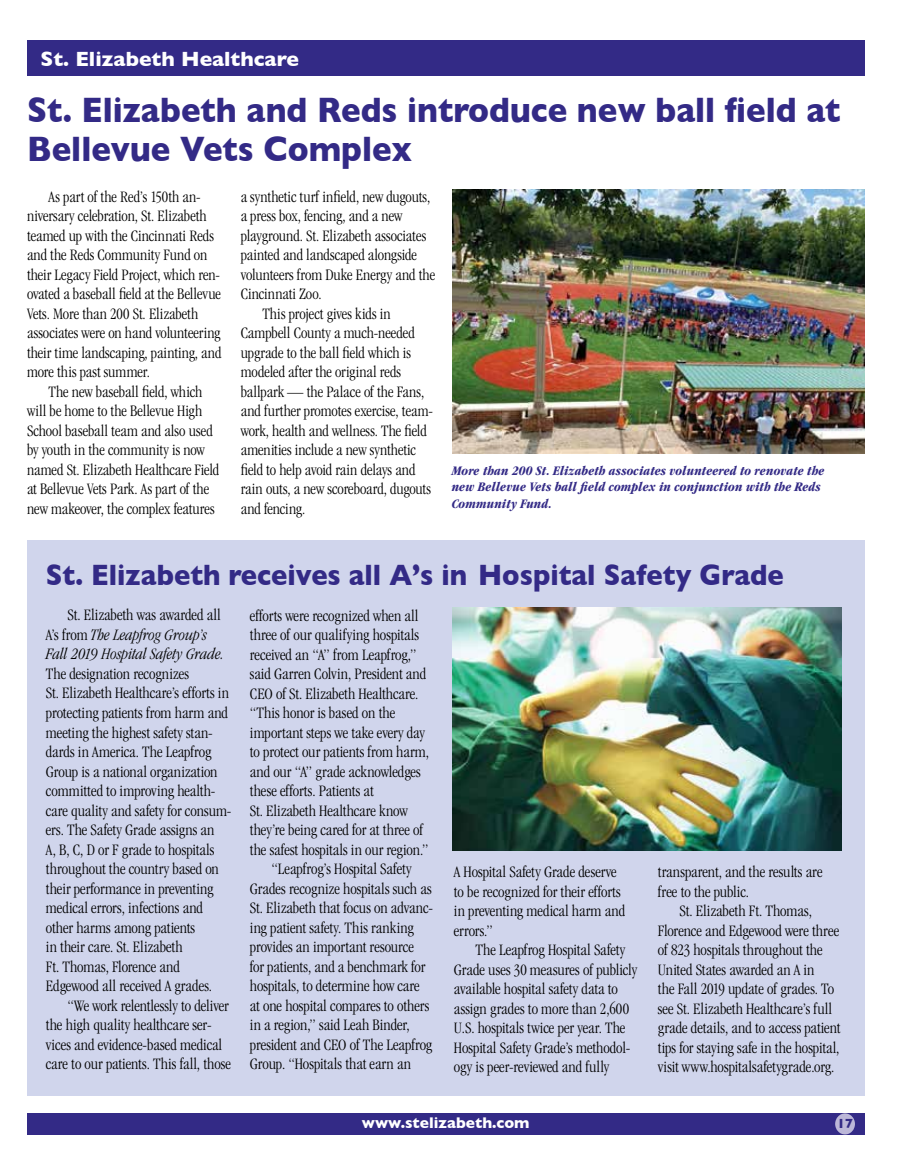
<style>
.page{position:relative;width:905px;height:1175px;background:#fff}
.page>*{position:absolute;margin:0;border:0;box-sizing:border-box;transform-origin:0 0}
.t1{font:700 36px/39px "Gill Sans";color:#332a86;scale:.91 1}
.t2{font:700 30px "Gill Sans";color:#332a86;scale:.91 1}
.t3{font:700 21px "Gill Sans";color:#fff}
.t4{font:300 condensed 16.5px/19.5px "Garamond";color:#000}
.t5{font:italic 300 condensed 16.5px/19.5px "Garamond";letter-spacing:.005em;color:#000}
.t6{font:700 15.75px "Gill Sans";color:#fff}
.t7{font:italic 700 condensed 13.5px/16.5px "Garamond";letter-spacing:.005em;color:#332a86}
.t8{font:700 13.5px "Gill Sans";color:#332a86}
.s1{font-style:normal}
</style>
<div class="page">
<div style="left:27px;top:540px;width:837px;height:555px;background:#d0d5ec"></div>
<div style="left:27px;top:1113px;width:837px;height:21px;background:#332a86"></div>
<div style="left:835px;top:1113px;width:20px;height:21px;background:#bcb7d8;border-radius:50%"></div>
<div style="left:27px;top:40px;width:837px;height:36px;background:#332a86"></div>
<img style="left:453px;top:189px;width:411px;height:265px">
<img style="left:453px;top:608px;width:388px;height:242px">
<p class="t3" style="left:41px;top:42px;width:260px">St. Elizabeth Healthcare</p>
<h1 class="t1" style="left:27px;top:89px;width:895px">St. Elizabeth and Reds introduce new ball field at<br>Bellevue Vets Complex</h1>
<p class="t4" style="left:27px;top:187px;width:196px;text-indent:22px">As part of the Red’s 150th an&shy;niversary celebration, St. Elizabeth teamed up with the Cincinnati Reds and the Reds Community Fund on their Legacy Field Project, which ren&shy;ovated a baseball field at the Bellevue Vets. More than 200 St. Elizabeth associates were on hand volunteering their time landscaping, painting, and more this past summer.</p>
<p class="t4" style="left:27px;top:382px;width:194px;text-indent:22px">The new baseball field, which will be home to the Bellevue High School baseball team and also used by youth in the community is now named St. Elizabeth Healthcare Field at Bellevue Vets Park. As part of the new makeover, the complex features</p>
<p class="t4" style="left:241px;top:187px;width:191px">a synthetic turf infield, new dugouts,</p>
<p class="t4" style="left:241px;top:206px;width:163px">a press box, fencing, and a new</p>
<p class="t4" style="left:241px;top:226px;width:187px">playground. St. Elizabeth associates</p>
<p class="t4" style="left:241px;top:245px;width:178px">painted and landscaped alongside</p>
<p class="t4" style="left:241px;top:265px;width:196px">volunteers from Duke Energy and the</p>
<p class="t4" style="left:241px;top:284px;width:82px">Cincinnati Zoo.</p>
<p class="t4" style="left:262px;top:304px;width:130px">This project gives kids in</p>
<p class="t4" style="left:241px;top:323px;width:175px">Campbell County a much-needed</p>
<p class="t4" style="left:241px;top:343px;width:172px">upgrade to the ball field which is</p>
<p class="t4" style="left:241px;top:362px;width:162px">modeled after the original reds</p>
<p class="t4" style="left:241px;top:382px;width:185px">ballpark — the Palace of the Fans,</p>
<p class="t4" style="left:241px;top:401px;width:194px">and further promotes exercise, team-</p>
<p class="t4" style="left:241px;top:421px;width:187px">work, health and wellness. The field</p>
<p class="t4" style="left:241px;top:440px;width:177px">amenities include a new synthetic</p>
<p class="t4" style="left:241px;top:460px;width:176px">field to help avoid rain delays and</p>
<p class="t4" style="left:241px;top:479px;width:192px">rain outs, a new scoreboard, dugouts</p>
<p class="t4" style="left:241px;top:499px;width:66px">and fencing.</p>
<p class="t7" style="left:451px;top:462px;width:374px">More than 200 St. Elizabeth associates volunteered to renovate the new Bellevue Vets ball field complex in conjunction with the Reds<br>Community Fund.</p>
<h2 class="t2" style="left:46px;top:551px;width:812px">St. Elizabeth receives all A’s in Hospital Safety Grade</h2>
<p class="t5" style="left:46px;top:605px;width:180px;text-indent:22px"><span class="s1">St. Elizabeth was awarded all<br>A’s from</span> The Leapfrog Group’s<br>Fall 2019 Hospital Safety Grade.</p>
<p class="t4" style="left:46px;top:664px;width:187px">The designation recognizes<br>St. Elizabeth Healthcare’s efforts in protecting patients from harm and meeting the highest safety stan&shy;dards in America. The Leapfrog<br>Group is a national organization committed to improving health&shy;care quality and safety for consum&shy;ers. The Safety Grade assigns an<br>A, B, C, D or F grade to hospitals throughout the country based on their performance in preventing medical errors, infections and other harms among patients<br>in their care. St. Elizabeth<br>Ft. Thomas, Florence and<br>Edgewood all received A grades.</p>
<p class="t4" style="left:46px;top:995px;width:187px;text-indent:22px">“We work relentlessly to deliver the high quality healthcare ser&shy;vices and evidence-based medical care to our patients. This fall, those</p>
<p class="t4" style="left:250px;top:605px;width:170px">efforts were recognized when all</p>
<p class="t4" style="left:250px;top:625px;width:171px">three of our qualifying hospitals</p>
<p class="t4" style="left:250px;top:644px;width:168px">received an “A” from Leapfrog,”</p>
<p class="t4" style="left:250px;top:664px;width:178px">said Garren Colvin, President and</p>
<p class="t4" style="left:250px;top:683px;width:170px">CEO of St. Elizabeth Healthcare.</p>
<p class="t4" style="left:250px;top:703px;width:147px">“This honor is based on the</p>
<p class="t4" style="left:250px;top:722px;width:177px">important steps we take every day</p>
<p class="t4" style="left:250px;top:742px;width:181px">to protect our patients from harm,</p>
<p class="t4" style="left:250px;top:761px;width:172px">and our “A” grade acknowledges</p>
<p class="t4" style="left:250px;top:781px;width:125px">these efforts. Patients at</p>
<p class="t4" style="left:250px;top:800px;width:159px">St. Elizabeth Healthcare know</p>
<p class="t4" style="left:250px;top:820px;width:175px">they’re being cared for at three of</p>
<p class="t4" style="left:250px;top:839px;width:180px">the safest hospitals in our region.”</p>
<p class="t4" style="left:271px;top:859px;width:142px">“Leapfrog’s Hospital Safety</p>
<p class="t4" style="left:250px;top:878px;width:183px">Grades recognize hospitals such as</p>
<p class="t4" style="left:250px;top:898px;width:185px">St. Elizabeth that focus on advanc-</p>
<p class="t4" style="left:250px;top:917px;width:165px">ing patient safety. This ranking</p>
<p class="t4" style="left:250px;top:937px;width:165px">provides an important resource</p>
<p class="t4" style="left:250px;top:956px;width:177px">for patients, and a benchmark for</p>
<p class="t4" style="left:250px;top:976px;width:171px">hospitals, to determine how care</p>
<p class="t4" style="left:250px;top:995px;width:181px">at one hospital compares to others</p>
<p class="t4" style="left:250px;top:1015px;width:161px">in a region,” said Leah Binder,</p>
<p class="t4" style="left:250px;top:1034px;width:184px">president and CEO of The Leapfrog</p>
<p class="t4" style="left:250px;top:1054px;width:162px">Group. “Hospitals that earn an</p>
<p class="t4" style="left:454px;top:862px;width:173px">A Hospital Safety Grade deserve to be recognized for their efforts in preventing medical harm and errors.”</p>
<p class="t4" style="left:454px;top:940px;width:185px;text-indent:22px">The Leapfrog Hospital Safety<br>Grade uses 30 measures of publicly available hospital safety data to assign grades to more than 2,600<br>U.S. hospitals twice per year. The<br>Hospital Safety Grade’s methodol&shy;ogy is peer-reviewed and fully</p>
<p class="t4" style="left:658px;top:862px;width:166px">transparent, and the results are free to the public.</p>
<p class="t4" style="left:658px;top:901px;width:184px;text-indent:22px">St. Elizabeth Ft. Thomas, Florence and Edgewood were three of 823 hospitals throughout the United States awarded an A in<br>the Fall 2019 update of grades. To see St. Elizabeth Healthcare’s full grade details, and to access patient tips for staying safe in the hospital, visit www.hospitalsafetygrade.org.</p>
<p class="t6" style="left:362px;top:1110px;width:169px">www.stelizabeth.com</p>
<p class="t8" style="left:837px;top:1112px;width:18px">17</p>
</div>
